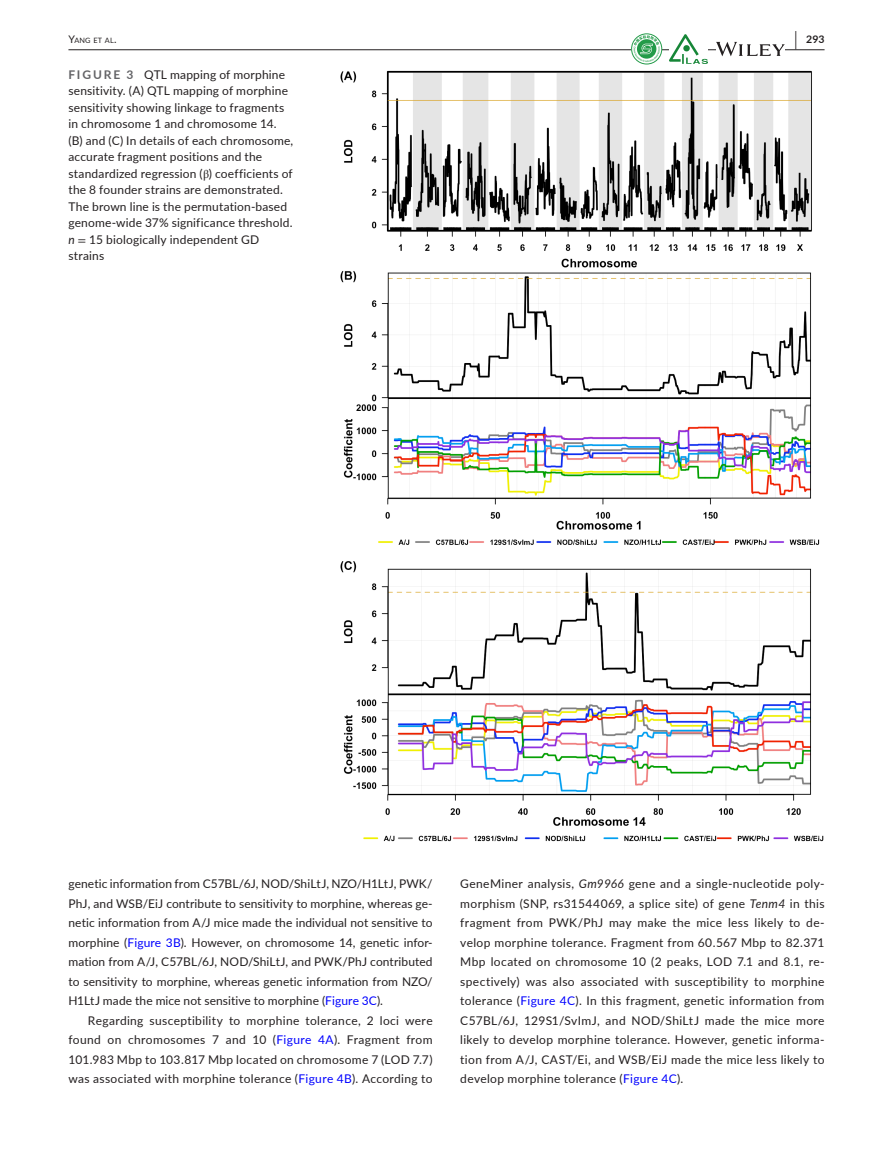
<style>
.page{position:relative;width:893px;height:1174px;background:#fff}
.page>*{position:absolute;margin:0;border:0;box-sizing:border-box;transform-origin:0 0}
.t1{font:12px/19.5px "Lato";letter-spacing:.015em;color:#231f20;text-align:justify}
.t2{font:700 10.5px "Lato";color:#231f20}
.t3{font:7.35px "Lato";letter-spacing:.03em;color:#231f20}
.s1{font-size:10.5px}
.s2{font-size:19.5px}
.s3{font-weight:700;color:#636366}
.s4{font-family:"STIX"}
.s5{font-style:italic}
.s6{color:#00f}
</style>
<div class="page">
<hr style="left:68px;top:49px;width:756px;height:1px;background:#231f20">
<svg style="left:631px;top:34px;width:31px;height:30px"></svg>
<svg style="left:632px;top:34px;width:30px;height:30px"></svg>
<div style="left:631px;top:34px;width:31px;height:30px;border:1px solid #239b49;border-radius:50%"></div>
<svg style="left:634px;top:35px;width:26px;height:27px"></svg>
<img style="left:669px;top:34px;width:39px;height:30px">
<svg style="left:716px;top:42px;width:69px;height:14px"></svg>
<img style="left:340px;top:70px;width:484px;height:772px">
<p class="t3" style="left:68px;top:35px;width:50px"><span class="s1">Y</span>ANG ET AL<span class="s1">.</span></p>
<p class="t2" style="left:795px;top:31px;width:31px"><span class="s2">|</span> 293</p>
<p class="t1" style="left:68px;top:66px;width:226px;line-height:16.5px;text-align:left"><span class="s3">FIGURE 3</span> QTL mapping of morphine sensitivity. (A) QTL mapping of morphine sensitivity showing linkage to fragments in chromosome 1 and chromosome 14. (B) and (C) In details of each chromosome, accurate fragment positions and the standardized regression (<span class="s4">β</span>) coefficients of the 8 founder strains are demonstrated.<br>The brown line is the permutation-based genome-wide 37% significance threshold. <span class="s5">n</span> <span class="s4">=</span> 15 biologically independent GD strains</p>
<p class="t1" style="left:68px;top:873px;width:366px">genetic information from C57BL/6J, NOD/ShiLtJ, NZO/H1LtJ, PWK/ PhJ, and WSB/EiJ contribute to sensitivity to morphine, whereas ge&shy;netic information from A/J mice made the individual not sensitive to morphine (<span class="s6">Figure 3B</span>). However, on chromosome 14, genetic infor&shy;mation from A/J, C57BL/6J, NOD/ShiLtJ, and PWK/PhJ contributed to sensitivity to morphine, whereas genetic information from NZO/ H1LtJ made the mice not sensitive to morphine (<span class="s6">Figure 3C</span>).</p>
<p class="t1" style="left:68px;top:1010px;width:366px;text-indent:20px">Regarding susceptibility to morphine tolerance, 2 loci were found on chromosomes 7 and 10 (<span class="s6">Figure 4A</span>). Fragment from 101.983 Mbp to 103.817 Mbp located on chromosome 7 (LOD 7.7) was associated with morphine tolerance (<span class="s6">Figure 4B</span>). According to</p>
<p class="t1" style="left:460px;top:873px;width:366px">GeneMiner analysis, <span class="s5">Gm9966</span> gene and a single-nucleotide poly&shy;morphism (SNP, rs31544069, a splice site) of gene <span class="s5">Tenm4</span> in this fragment from PWK/PhJ may make the mice less likely to de&shy;velop morphine tolerance. Fragment from 60.567 Mbp to 82.371<br>Mbp located on chromosome 10 (2 peaks, LOD 7.1 and 8.1, re&shy;spectively) was also associated with susceptibility to morphine tolerance (<span class="s6">Figure 4C</span>). In this fragment, genetic information from C57BL/6J, 129S1/SvImJ, and NOD/ShiLtJ made the mice more likely to develop morphine tolerance. However, genetic informa&shy;tion from A/J, CAST/Ei, and WSB/EiJ made the mice less likely to develop morphine tolerance (<span class="s6">Figure 4C</span>).</p>
</div>
